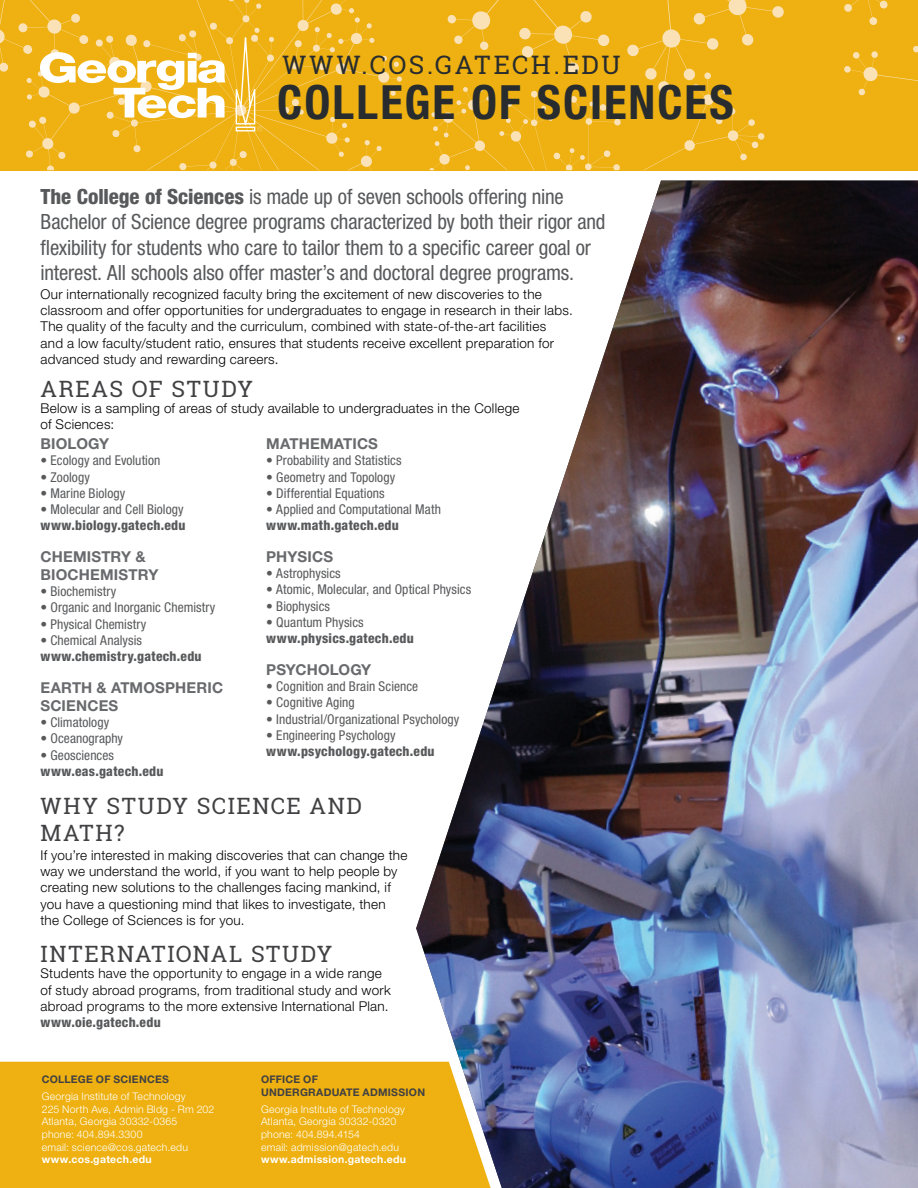
<style>
.page{position:relative;width:918px;height:1188px;background:#fff}
.page>*{position:absolute;margin:0;border:0;box-sizing:border-box;transform-origin:0 0}
.t1{font:700 condensed 47.25px "Helvetica Neue LT Std";letter-spacing:.045em;color:#292c2e}
.t2{font:25.5px "Roboto Slab";letter-spacing:.095em;color:#292c2e}
.t3{font:22.5px/27px "Roboto Slab";letter-spacing:.07em;color:#414042}
.t4{font:condensed 21px/25.2px "Helvetica Neue LT Std";letter-spacing:-.01em;color:#58595b}
.t5{font:700 15px/18px "Helvetica Neue LT Std";letter-spacing:.01em;color:#696a6d}
.t6{font:300 13.5px/16.2px "Helvetica Neue LT Std";letter-spacing:.02em;color:#000}
.t7{font:condensed 13.5px "Helvetica Neue LT Std";letter-spacing:.005em;color:#58595b}
.t8{font:800 condensed 13.5px "Helvetica Neue LT Std";letter-spacing:.02em;color:#58595b}
.t9{font:300 10.5px/12.6px "Helvetica Neue LT Std";letter-spacing:.02em;color:#fff}
.t10{font:700 10.5px/12.6px "Helvetica Neue LT Std";letter-spacing:.025em;color:#414042}
.t11{font:700 10.5px "Helvetica Neue LT Std";letter-spacing:.025em;color:#fff}
.s1{font-weight:800}
</style>
<div class="page">
<div style="left:0;top:1062px;width:416px;height:126px;background:#eeb111"></div>
<svg style="left:0;top:141px;width:130px;height:29px;background:#eeb319"></svg>
<svg style="left:0;top:0;width:130px;height:141px;background:#eeb41d"></svg>
<svg style="left:130px;top:0;width:213px;height:170px;background:#eeb41c"></svg>
<svg style="left:343px;top:0;width:315px;height:170px;background:#eeb41b"></svg>
<svg style="left:658px;top:0;width:260px;height:170px;background:#eeb319"></svg>
<svg style="left:40px;top:52px;width:186px;height:66px"></svg>
<svg style="left:235px;top:38px;width:27px;height:93px;background:#f1c145"></svg>
<img style="left:416px;top:181px;width:502px;height:1007px">
<h2 class="t2" style="left:282px;top:48px;width:340px">WWW.COS.GATECH.EDU</h2>
<h1 class="t1" style="left:277px;top:73px;width:458px">COLLEGE OF SCIENCES</h1>
<p class="t4" style="left:40px;top:184px;width:567px"><span class="s1">The College of Sciences</span> is made up of seven schools offering nine Bachelor of Science degree programs characterized by both their rigor and flexibility for students who care to tailor them to a specific career goal or interest. All schools also offer master’s and doctoral degree programs.</p>
<p class="t6" style="left:40px;top:286px;width:534px">Our internationally recognized faculty bring the excitement of new discoveries to the classroom and offer opportunities for undergraduates to engage in research in their labs.<br>The quality of the faculty and the curriculum, combined with state-of-the-art facilities<br>and a low faculty/student ratio, ensures that students receive excellent preparation for advanced study and rewarding careers.</p>
<h3 class="t3" style="left:40px;top:375px;width:214px">AREAS OF STUDY</h3>
<p class="t6" style="left:40px;top:400px;width:481px">Below is a sampling of areas of study available to undergraduates in the College of Sciences:</p>
<p class="t5" style="left:40px;top:434px;width:70px">BIOLOGY</p>
<p class="t7" style="left:40px;top:453px;width:121px">• Ecology and Evolution</p>
<p class="t7" style="left:40px;top:469px;width:51px">• Zoology</p>
<p class="t7" style="left:40px;top:485px;width:86px">• Marine Biology</p>
<p class="t7" style="left:40px;top:501px;width:145px">• Molecular and Cell Biology</p>
<p class="t8" style="left:40px;top:517px;width:147px">www.biology.gatech.edu</p>
<p class="t5" style="left:40px;top:547px;width:119px">CHEMISTRY &amp;<br>BIOCHEMISTRY</p>
<p class="t7" style="left:40px;top:584px;width:77px">• Biochemistry</p>
<p class="t7" style="left:40px;top:600px;width:176px">• Organic and Inorganic Chemistry</p>
<p class="t7" style="left:40px;top:616px;width:107px">• Physical Chemistry</p>
<p class="t7" style="left:40px;top:632px;width:103px">• Chemical Analysis</p>
<p class="t8" style="left:40px;top:648px;width:163px">www.chemistry.gatech.edu</p>
<p class="t5" style="left:40px;top:678px;width:184px">EARTH &amp; ATMOSPHERIC<br>SCIENCES</p>
<p class="t7" style="left:40px;top:715px;width:70px">• Climatology</p>
<p class="t7" style="left:40px;top:731px;width:84px">• Oceanography</p>
<p class="t7" style="left:40px;top:747px;width:75px">• Geosciences</p>
<p class="t8" style="left:40px;top:763px;width:125px">www.eas.gatech.edu</p>
<p class="t5" style="left:266px;top:434px;width:113px">MATHEMATICS</p>
<p class="t7" style="left:266px;top:453px;width:137px">• Probability and Statistics</p>
<p class="t7" style="left:266px;top:469px;width:130px">• Geometry and Topology</p>
<p class="t7" style="left:266px;top:485px;width:120px">• Differential Equations</p>
<p class="t7" style="left:266px;top:501px;width:176px">• Applied and Computational Math</p>
<p class="t8" style="left:266px;top:517px;width:134px">www.math.gatech.edu</p>
<p class="t5" style="left:266px;top:547px;width:68px">PHYSICS</p>
<p class="t7" style="left:266px;top:566px;width:76px">• Astrophysics</p>
<p class="t7" style="left:266px;top:582px;width:206px">• Atomic, Molecular, and Optical Physics</p>
<p class="t7" style="left:266px;top:598px;width:65px">• Biophysics</p>
<p class="t7" style="left:266px;top:614px;width:99px">• Quantum Physics</p>
<p class="t8" style="left:266px;top:630px;width:149px">www.physics.gatech.edu</p>
<p class="t5" style="left:266px;top:660px;width:107px">PSYCHOLOGY</p>
<p class="t7" style="left:266px;top:679px;width:153px">• Cognition and Brain Science</p>
<p class="t7" style="left:266px;top:695px;width:90px">• Cognitive Aging</p>
<p class="t7" style="left:266px;top:711px;width:195px">• Industrial/Organizational Psychology</p>
<p class="t7" style="left:266px;top:727px;width:131px">• Engineering Psychology</p>
<p class="t8" style="left:266px;top:743px;width:170px">www.psychology.gatech.edu</p>
<h3 class="t3" style="left:40px;top:792px;width:323px">WHY STUDY SCIENCE AND<br>MATH?</h3>
<p class="t6" style="left:40px;top:847px;width:368px">If you’re interested in making discoveries that can change the way we understand the world, if you want to help people by creating new solutions to the challenges facing mankind, if you have a questioning mind that likes to investigate, then the College of Sciences is for you.</p>
<h3 class="t3" style="left:40px;top:940px;width:294px">INTERNATIONAL STUDY</h3>
<p class="t6" style="left:40px;top:965px;width:352px">Students have the opportunity to engage in a wide range of study abroad programs, from traditional study and work abroad programs to the more extensive International Plan.</p>
<p class="t8" style="left:40px;top:1014px;width:122px">www.oie.gatech.edu</p>
<p class="t10" style="left:42px;top:1073px;width:129px">COLLEGE OF SCIENCES</p>
<p class="t9" style="left:42px;top:1090px;width:174px">Georgia Institute of Technology<br>225 North Ave, Admin Bldg - Rm 202<br>Atlanta, Georgia 30332-0365<br>phone: 404.894.3300<br>email: science@cos.gatech.edu</p>
<p class="t11" style="left:42px;top:1153px;width:111px">www.cos.gatech.edu</p>
<p class="t10" style="left:261px;top:1073px;width:166px">OFFICE OF<br>UNDERGRADUATE ADMISSION</p>
<p class="t9" style="left:261px;top:1103px;width:146px">Georgia Institute of Technology<br>Atlanta, Georgia 30332-0320 phone: 404.894.4154<br>email: admission@gatech.edu</p>
<p class="t11" style="left:261px;top:1153px;width:147px">www.admission.gatech.edu</p>
</div>
